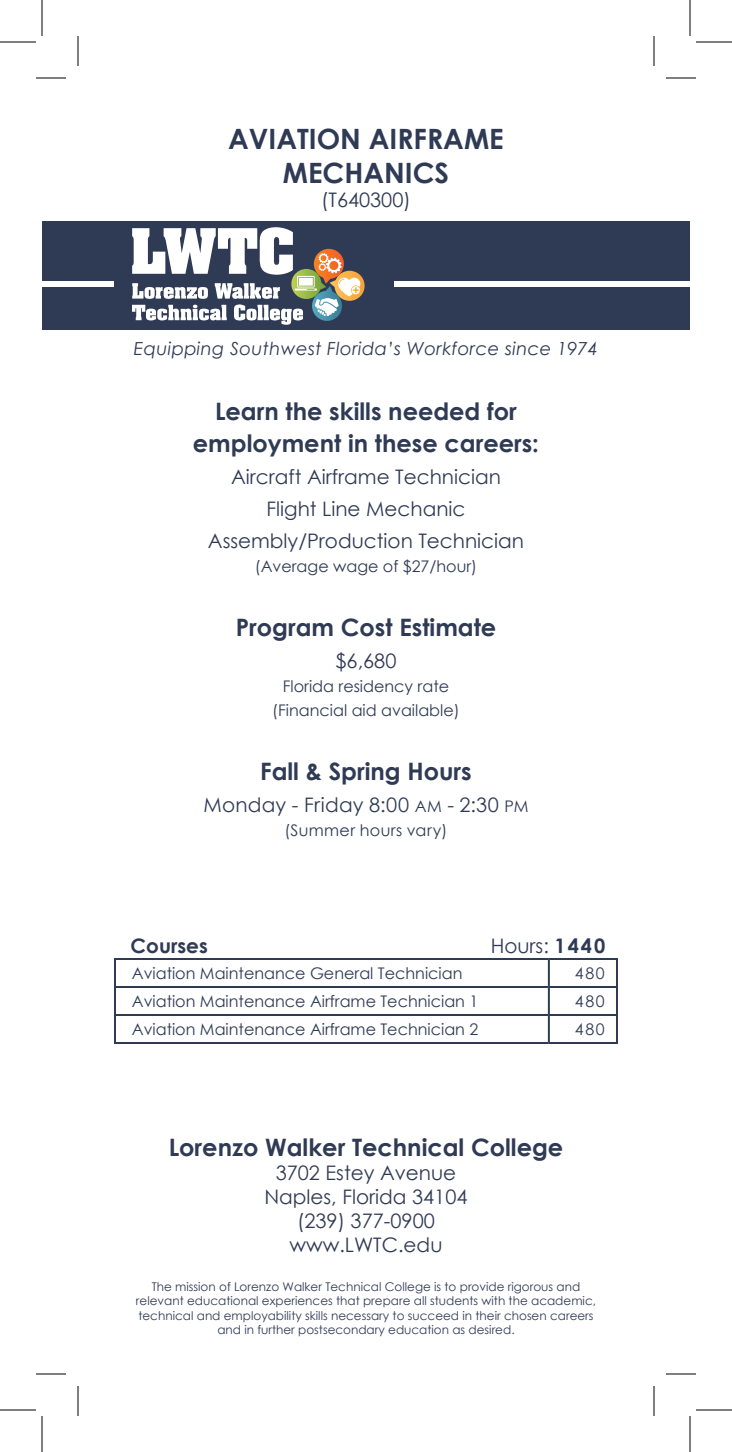
<style>
.page{position:relative;width:732px;height:1452px;background:#fff}
.page>*{position:absolute;margin:0;border:0;box-sizing:border-box;transform-origin:0 0}
.t1{font:700 28px/33.6px "Century Gothic";color:#2f3a54;text-align:center}
.t2{font:700 24px/32px "Century Gothic";color:#2f3a54;text-align:center}
.t3{font:20px/24px "Century Gothic";color:#2f3a54;text-align:center}
.t4{font:700 20px "Century Gothic";color:#2f3a54}
.t5{font:italic 18px "Century Gothic";letter-spacing:.02em;color:#2f3a54}
.t6{font:16px/24px "Century Gothic";color:#2f3a54;text-align:center}
.t7{font:16px "Century Gothic";letter-spacing:.025em;color:#2f3a54}
.t8{font:12px/14.4px "Century Gothic";color:#2f3a54;text-align:center}
.s1{font-size:16px}
.s2{font-weight:700}
</style>
<div class="page">
<div style="left:42px;top:222px;width:648px;height:108px;background:#2f3a54"></div>
<svg style="left:132px;top:227px;width:233px;height:98px"></svg>
<div style="left:395px;top:281px;width:295px;height:6px;background:#fff"></div>
<div style="left:42px;top:281px;width:72px;height:6px;background:#fff"></div>
<hr style="left:114px;top:958px;width:435px;height:2px;background:#2f3a54">
<hr style="left:114px;top:960px;width:2px;height:26px;background:#2f3a54">
<hr style="left:114px;top:986px;width:435px;height:2px;background:#2f3a54">
<hr style="left:114px;top:988px;width:2px;height:26px;background:#2f3a54">
<hr style="left:114px;top:1014px;width:435px;height:2px;background:#2f3a54">
<hr style="left:114px;top:1016px;width:2px;height:26px;background:#2f3a54">
<hr style="left:114px;top:1042px;width:435px;height:2px;background:#2f3a54">
<hr style="left:549px;top:958px;width:69px;height:2px;background:#2f3a54">
<hr style="left:548px;top:960px;width:2px;height:26px;background:#2f3a54">
<hr style="left:616px;top:960px;width:2px;height:26px;background:#2f3a54">
<hr style="left:549px;top:986px;width:69px;height:2px;background:#2f3a54">
<hr style="left:548px;top:988px;width:2px;height:26px;background:#2f3a54">
<hr style="left:616px;top:988px;width:2px;height:26px;background:#2f3a54">
<hr style="left:549px;top:1014px;width:69px;height:2px;background:#2f3a54">
<hr style="left:548px;top:1016px;width:2px;height:26px;background:#2f3a54">
<hr style="left:616px;top:1016px;width:2px;height:26px;background:#2f3a54">
<hr style="left:549px;top:1042px;width:69px;height:2px;background:#2f3a54">
<hr style="left:36px;top:78px;width:30px;height:1px;background:#000">
<hr style="left:666px;top:78px;width:30px;height:1px;background:#000">
<hr style="left:36px;top:1374px;width:30px;height:1px;background:#000">
<hr style="left:666px;top:1374px;width:30px;height:1px;background:#000">
<hr style="left:78px;top:36px;width:1px;height:30px;background:#000">
<hr style="left:78px;top:1386px;width:1px;height:30px;background:#000">
<hr style="left:654px;top:36px;width:1px;height:30px;background:#000">
<hr style="left:654px;top:1386px;width:1px;height:30px;background:#000">
<hr style="left:0;top:42px;width:36px;height:1px;background:#000">
<hr style="left:696px;top:42px;width:36px;height:1px;background:#000">
<hr style="left:0;top:1410px;width:36px;height:1px;background:#000">
<hr style="left:696px;top:1410px;width:36px;height:1px;background:#000">
<hr style="left:42px;top:0;width:1px;height:36px;background:#000">
<hr style="left:42px;top:1416px;width:1px;height:36px;background:#000">
<hr style="left:690px;top:0;width:1px;height:36px;background:#000">
<hr style="left:690px;top:1416px;width:1px;height:36px;background:#000">
<h1 class="t1" style="left:228px;top:121px;width:277px">AVIATION AIRFRAME<br>MECHANICS</h1>
<h3 class="t3" style="left:321px;top:188px;width:91px">(T640300)</h3>
<h3 class="t5" style="left:134px;top:336px;width:466px">Equipping Southwest Florida’s Workforce since 1974</h3>
<h2 class="t2" style="left:193px;top:394px;width:348px">Learn the skills needed for employment in these careers:</h2>
<h3 class="t3" style="left:208px;top:460px;width:318px;line-height:32px">Aircraft Airframe Technician<br>Flight Line Mechanic<br>Assembly/Production Technician</h3>
<h3 class="t6" style="left:255px;top:554px;width:224px">(Average wage of $27/hour)</h3>
<h2 class="t2" style="left:236px;top:610px;width:262px">Program Cost Estimate</h2>
<h3 class="t3" style="left:336px;top:648px;width:62px">$6,680</h3>
<h3 class="t6" style="left:272px;top:674px;width:189px">Florida residency rate (Financial aid available)</h3>
<h2 class="t2" style="left:260px;top:754px;width:213px">Fall &amp; Spring Hours</h2>
<h3 class="t3" style="left:203px;top:792px;width:327px">Monday - Friday 8:00 <span class="s1">AM</span> - 2:30 <span class="s1">PM</span></h3>
<h3 class="t7" style="left:285px;top:819px;width:164px">(Summer hours vary)</h3>
<h3 class="t4" style="left:131px;top:930px;width:79px">Courses</h3>
<h3 class="t3" style="left:491px;top:933px;width:116px">Hours: <span class="s2">1440</span></h3>
<h3 class="t6" style="left:132px;top:961px;width:332px">Aviation Maintenance General Technician</h3>
<h3 class="t6" style="left:575px;top:961px;width:31px">480</h3>
<h3 class="t6" style="left:132px;top:989px;width:348px">Aviation Maintenance Airframe Technician 1</h3>
<h3 class="t6" style="left:575px;top:989px;width:31px">480</h3>
<h3 class="t6" style="left:132px;top:1017px;width:348px">Aviation Maintenance Airframe Technician 2</h3>
<h3 class="t6" style="left:575px;top:1017px;width:31px">480</h3>
<h2 class="t2" style="left:169px;top:1131px;width:396px">Lorenzo Walker Technical College</h2>
<h3 class="t3" style="left:264px;top:1161px;width:205px">3702 Estey Avenue<br>Naples, Florida 34104 (239) 377-0900 www.LWTC.edu</h3>
<p class="t8" style="left:136px;top:1279px;width:462px">The mission of Lorenzo Walker Technical College is to provide rigorous and relevant educational experiences that prepare all students with the academic, technical and employability skills necessary to succeed in their chosen careers and in further postsecondary education as desired.</p>
</div>
